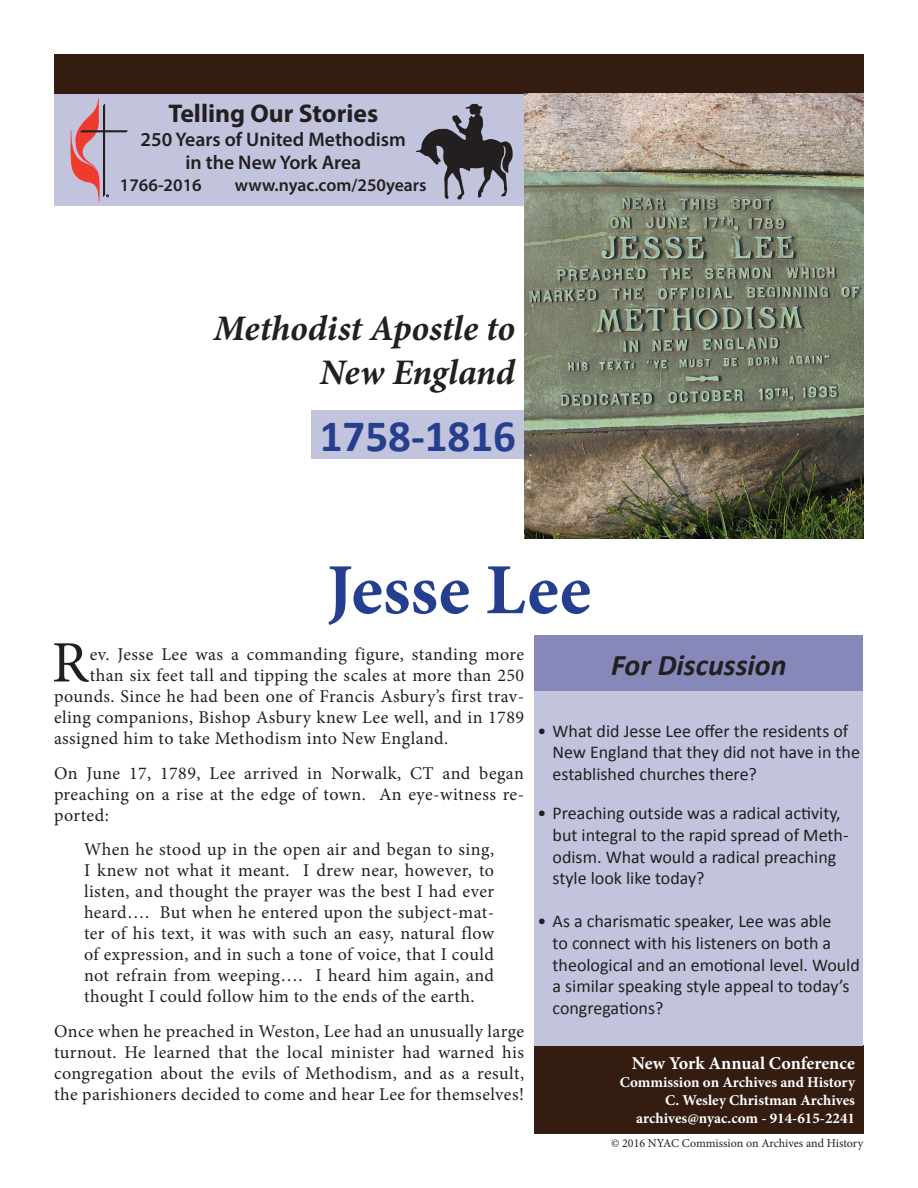
<style>
.page{position:relative;width:918px;height:1188px;background:#fff}
.page>*{position:absolute;margin:0;border:0;box-sizing:border-box;transform-origin:0 0}
.t1{font:700 72px "Minion Pro";letter-spacing:.005em;color:#253f8e}
.Body{font:58.65px "Minion Pro";color:#231f20}
.t2{font:700 45px "Calibri";color:#253f8e}
.t3{font:italic 700 36px/43.2px "Minion Pro";letter-spacing:-.005em;color:#231f20;text-align:right}
.t4{font:italic 700 30px "Calibri";color:#231f20}
.t5{font:700 25.65px "Myriad Pro";color:#231f20}
.t6{font:600 19.8px/23.7px "Myriad Pro";color:#231f20;text-align:center}
.Body-2{font:18px/21px "Minion Pro";letter-spacing:.025em;color:#231f20;text-align:justify}
.t7{font:18px/21.6px "Calibri";color:#231f20}
.t8{font:700 18px "Minion Pro";letter-spacing:-.005em;color:#fff}
.t9{font:600 17.85px "Myriad Pro";color:#231f20}
.t10{font:700 15px "Minion Pro";color:#fff}
.t11{font:12px "Minion Pro";letter-spacing:-.005em;color:#231f20}
</style>
<div class="page">
<div style="left:54px;top:54px;width:810px;height:40px;background:#341c10"></div>
<div style="left:535px;top:1046px;width:329px;height:88px;background:#341c10"></div>
<div style="left:312px;top:410px;width:212px;height:49px;background:#c2c3dd"></div>
<div style="left:535px;top:691px;width:328px;height:355px;background:#c2c3dd"></div>
<div style="left:535px;top:635px;width:328px;height:56px;background:#8688ba"></div>
<div style="left:54px;top:94px;width:484px;height:112px;background:#c2c3dd"></div>
<svg style="left:415px;top:104px;width:98px;height:96px"></svg>
<svg style="left:71px;top:98px;width:57px;height:104px"></svg>
<img style="left:524px;top:94px;width:339px;height:445px">
<p class="t5" style="left:168px;top:97px;width:211px">Telling Our Stories</p>
<p class="t6" style="left:141px;top:127px;width:267px">250 Years of United Methodism in the New York Area</p>
<p class="t9" style="left:120px;top:173px;width:83px">1766-2016</p>
<p class="t9" style="left:235px;top:173px;width:193px">www.nyac.com/250years</p>
<p class="t3" style="left:214px;top:307px;width:303px">Methodist Apostle to<br>New England</p>
<p class="t2" style="left:320px;top:407px;width:198px">1758-1816</p>
<p class="t1" style="left:327px;top:539px;width:266px">Jesse Lee</p>
<p class="Body" style="left:52px;top:623px;width:38px">R</p>
<p class="Body-2" style="left:90px;top:644px;width:436px">ev. Jesse Lee was a commanding figure, standing more</p>
<p class="Body-2" style="left:90px;top:665px;width:436px">than six feet tall and tipping the scales at more than 250</p>
<p class="Body-2" style="left:54px;top:686px;width:472px">pounds. Since he had been one of Francis Asbury’s first trav-</p>
<p class="Body-2" style="left:54px;top:707px;width:472px">eling companions, Bishop Asbury knew Lee well, and in 1789</p>
<p class="Body-2" style="left:54px;top:728px;width:396px">assigned him to take Methodism into New England.</p>
<p class="Body-2" style="left:54px;top:763px;width:472px">On June 17, 1789, Lee arrived in Norwalk, CT and began preaching on a rise at the edge of town. An eye-witness re&shy;ported:</p>
<p class="Body-2" style="left:84px;top:839px;width:412px">When he stood up in the open air and began to sing, I knew not what it meant. I drew near, however, to listen, and thought the prayer was the best I had ever heard…. But when he entered upon the subject-mat&shy;ter of his text, it was with such an easy, natural flow of expression, and in such a tone of voice, that I could not refrain from weeping…. I heard him again, and thought I could follow him to the ends of the earth.</p>
<p class="Body-2" style="left:54px;top:1021px;width:472px">Once when he preached in Weston, Lee had an unusually large turnout. He learned that the local minister had warned his congregation about the evils of Methodism, and as a result, the parishioners decided to come and hear Lee for themselves!</p>
<p class="t4" style="left:611px;top:646px;width:177px">For Discussion</p>
<p class="t7" style="left:553px;top:720px;width:309px;text-indent:-15px">• What did Jesse Lee offer the residents of<br>New England that they did not have in the established churches there?</p>
<p class="t7" style="left:553px;top:803px;width:297px;text-indent:-15px">• Preaching outside was a radical activity, but integral to the rapid spread of Meth&shy;odism. What would a radical preaching style look like today?</p>
<p class="t7" style="left:553px;top:911px;width:309px;text-indent:-15px">• As a charismatic speaker, Lee was able<br>to connect with his listeners on both a theological and an emotional level. Would a similar speaking style appeal to today’s congregations?</p>
<p class="t8" style="left:632px;top:1051px;width:225px">New York Annual Conference</p>
<p class="t10" style="left:620px;top:1072px;width:237px">Commission on Archives and History</p>
<p class="t10" style="left:665px;top:1090px;width:191px">C. Wesley Christman Archives</p>
<p class="t10" style="left:636px;top:1108px;width:220px">archives@nyac.com - 914-615-2241</p>
<p class="t11" style="left:611px;top:1135px;width:254px">© 2016 NYAC Commission on Archives and History</p>
</div>
